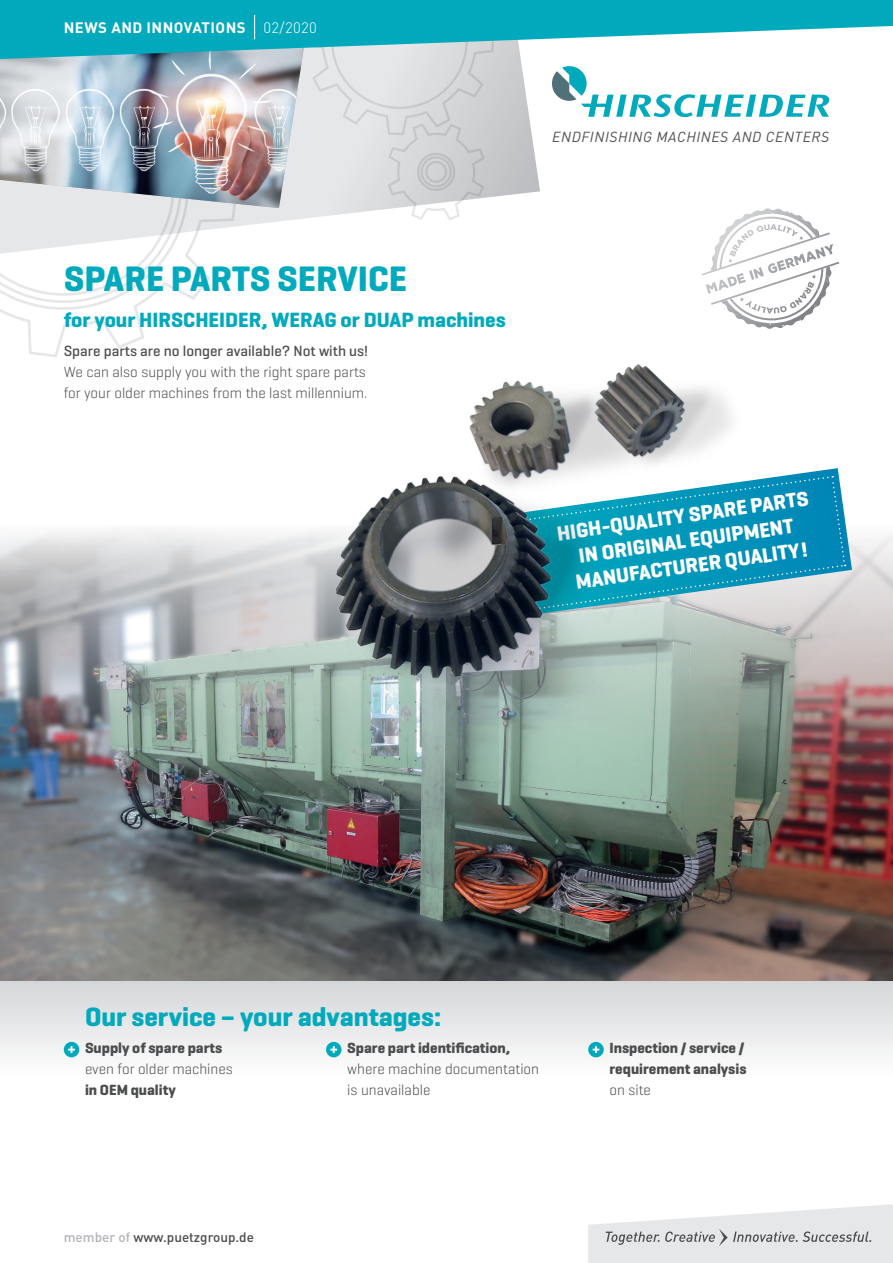
<style>
.page{position:relative;width:893px;height:1263px;background:#fff}
.page>*{position:absolute;margin:0;border:0;box-sizing:border-box;transform-origin:0 0}
.Headline_1{font:700 36px "Geogrotesque";color:#00aabc}
.Headline_18___22{font:700 27px "Geogrotesque";color:#00aabc}
.Bildunterschrift{font:700 21px/25.2px "Geogrotesque";color:#fff;text-align:center}
.Headline_1-2{font:700 21px "Geogrotesque";color:#00aabc}
.Headline_1-3{font:300 15px/21px "Geogrotesque";color:#4b4c4d}
.Fließtext{font:700 15px/21px "Geogrotesque";color:#4b4c4d}
.Fließtext-2{font:300 15px/21px "Geogrotesque";color:#4b4c4d}
.News_und_Innovatione{font:700 15px "DIN Pro";letter-spacing:.03em;color:#fff}
.t1{font:italic 14.4px "DIN Pro";letter-spacing:.04em;color:#4b4c4d}
.t2{font:500 13.5px "DIN Pro";color:#4b4c4d}
.s1{font-weight:300}
.s2{font-weight:500}
.s3{font-weight:700}
.s4{color:#b2b3b7}
</style>
<div class="page">
<svg style="left:239px;top:59px;width:301px;height:167px"></svg>
<svg style="left:22px;top:208px;width:217px;height:149px"></svg>
<svg style="left:0;top:208px;width:200px;height:112px"></svg>
<svg style="left:304px;top:59px;width:191px;height:163px;background:#dddee0"></svg>
<img style="left:0;top:59px;width:302px;height:149px">
<svg style="left:0;top:0;width:893px;height:59px;fill:#00aabc"></svg>
<svg style="left:588px;top:1204px;width:305px;height:59px"></svg>
<svg style="left:552px;top:66px;width:277px;height:51px"></svg>
<div style="left:0;top:978px;width:893px;height:128px;background:linear-gradient(to bottom,#cfd0d2,#fff)"></div>
<div style="left:64px;top:1042px;width:15px;height:15px;background:#00aabc;border-radius:50%"></div>
<svg style="left:68px;top:1046px;width:7px;height:7px"></svg>
<div style="left:326px;top:1042px;width:15px;height:15px;background:#00aabc;border-radius:50%"></div>
<svg style="left:330px;top:1046px;width:7px;height:7px"></svg>
<div style="left:588px;top:1042px;width:16px;height:15px;background:#00aabc;border-radius:50%"></div>
<svg style="left:593px;top:1046px;width:6px;height:7px"></svg>
<img style="left:0;top:531px;width:893px;height:449px">
<svg style="left:790px;top:468px;width:62px;height:146px"></svg>
<svg style="left:790px;top:476px;width:56px;height:136px;background:#45a2c3"></svg>
<img style="left:294px;top:364px;width:496px;height:319px">
<svg style="left:702px;top:208px;width:137px;height:121px"></svg>
<svg style="left:254px;top:15px;width:1px;height:24px"></svg>
<p class="News_und_Innovatione" style="left:64px;top:17px;width:254px">NEWS AND INNOVATIONS <span class="s1">02/2020</span></p>
<p class="t1" style="left:552px;top:128px;width:278px">ENDFINISHING MACHINES AND CENTERS</p>
<p class="Headline_1" style="left:64px;top:257px;width:345px">SPARE PARTS SERVICE</p>
<p class="Headline_1-2" style="left:64px;top:307px;width:443px">for your HIRSCHEIDER, WERAG or DUAP machines</p>
<p class="Headline_1-3" style="left:64px;top:340px;width:306px"><span class="s2">Spare parts are no longer available? Not with us!<br></span>We can also supply you with the right spare parts for your older machines from the last millennium.</p>
<p class="Bildunterschrift" style="left:555px;top:521px;width:255px;rotate:-8deg">HIGH-QUALITY SPARE PARTS</p>
<p class="Bildunterschrift" style="left:570px;top:544px;width:236px;rotate:-8deg">IN ORIGINAL EQUIPMENT<br>MANUFACTURER QUALITY!</p>
<p class="Headline_18___22" style="left:85px;top:1000px;width:358px">Our service – your advantages:</p>
<p class="Fließtext" style="left:85px;top:1038px;width:149px">Supply of spare parts <span class="s1">even for older machines </span>in OEM quality</p>
<p class="Fließtext-2" style="left:347px;top:1037px;width:193px"><span class="s3">Spare part identification, </span>where machine documentation is unavailable</p>
<p class="Fließtext" style="left:609px;top:1038px;width:138px">Inspection / service / requirement analysis <span class="s1">on site</span></p>
<p class="t2" style="left:64px;top:1228px;width:192px"><span class="s4">member of</span> www.puetzgroup.de</p>
</div>
